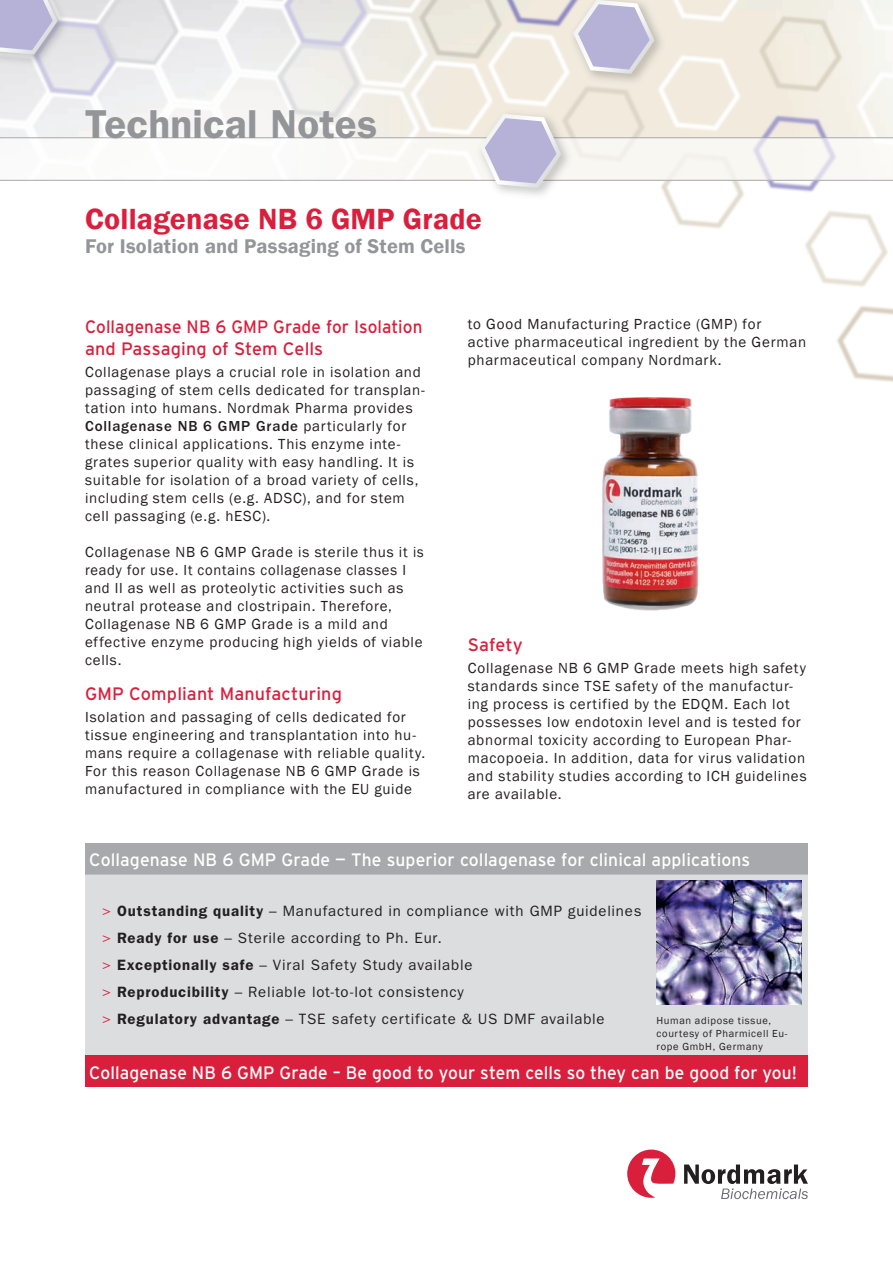
<style>
.page{position:relative;width:893px;height:1263px;background:#fff}
.page>*{position:absolute;margin:0;border:0;box-sizing:border-box;transform-origin:0 0}
.t1{font:40.5px "Franklin Gothic LT Pro Dm";letter-spacing:.005em;color:#939598}
.t2{font:600 30px "Franklin Gothic";letter-spacing:.005em;color:#da1f3d}
.t3{font:600 20.4px "Franklin Gothic";letter-spacing:.01em;color:#939598}
.t4{font:18px "Interstate";letter-spacing:.005em;color:#fff}
.t5{font:18px "Interstate";letter-spacing:.005em;color:#fff;scale:.96 1}
.t6{font:18px/21.6px "Interstate";letter-spacing:.005em;color:#da1f3d;scale:.95 1}
.t7{font:18px "Interstate";letter-spacing:.005em;color:#da1f3d}
.t8{font:15px/18px "Franklin Gothic";letter-spacing:.05em;color:#231f20}
.t9{font:15px/27px "Franklin Gothic LT Pro";letter-spacing:.055em;color:#231f20}
.t10{font:500 15px "Franklin Gothic LT Pro";letter-spacing:.055em;color:#231f20}
.t11{font:10.5px/12.6px "Franklin Gothic";letter-spacing:.065em;color:#231f20}
.s1{font-family:"Franklin Gothic";font-weight:400}
.s2{color:#da1f3d}
.s3{font-family:"Franklin Gothic LT Pro Dm"}
</style>
<div class="page">
<img style="left:555px;top:80px;width:49px;height:57px">
<img style="left:604px;top:2px;width:190px;height:135px">
<img style="left:803px;top:18px;width:90px;height:119px">
<img style="left:805px;top:245px;width:83px;height:8px">
<img style="left:808px;top:253px;width:85px;height:129px">
<img style="left:170px;top:0;width:122px;height:137px">
<img style="left:356px;top:101px;width:115px;height:36px">
<img style="left:365px;top:0;width:190px;height:112px">
<img style="left:608px;top:99px;width:91px;height:128px">
<img style="left:0;top:0;width:170px;height:137px">
<img style="left:447px;top:0;width:117px;height:80px">
<img style="left:699px;top:62px;width:190px;height:183px">
<img style="left:230px;top:0;width:190px;height:101px">
<img style="left:564px;top:0;width:106px;height:90px">
<svg style="left:573px;top:0;width:82px;height:74px;background:#cbc7d9"></svg>
<img style="left:0;top:0;width:73px;height:70px">
<svg style="left:0;top:0;width:58px;height:55px;background:#bfbcd8"></svg>
<div style="left:0;top:138px;width:893px;height:42px;background:#faf9f6"></div>
<hr style="left:0;top:137px;width:893px;height:1px;background:#a8a9ad">
<hr style="left:0;top:180px;width:893px;height:1px;background:#a8a9ad">
<img style="left:602px;top:397px;width:97px;height:214px">
<img style="left:471px;top:105px;width:106px;height:90px">
<svg style="left:480px;top:114px;width:81px;height:74px"></svg>
<div style="left:85px;top:843px;width:723px;height:31px;background:#a8a9ad"></div>
<div style="left:85px;top:874px;width:723px;height:181px;background:#dcdddf"></div>
<div style="left:85px;top:1055px;width:723px;height:32px;background:#da1f3d"></div>
<img style="left:657px;top:880px;width:144px;height:125px">
<svg style="left:627px;top:1149px;width:48px;height:49px"></svg>
<svg style="left:684px;top:1164px;width:124px;height:35px"></svg>
<h1 class="t1" style="left:85px;top:100px;width:294px">Technical Notes</h1>
<h2 class="t2" style="left:85px;top:200px;width:398px">Collagenase NB 6 GMP Grade</h2>
<h3 class="t3" style="left:85px;top:234px;width:382px">For Isolation and Passaging of Stem Cells</h3>
<p class="t6" style="left:85px;top:316px;width:357px">Collagenase NB 6 GMP Grade for Isolation and Passaging of Stem Cells</p>
<p class="t8" style="left:85px;top:364px;width:341px">Collagenase plays a crucial role in isolation and passaging of stem cells dedicated for transplan&shy;tation into humans. Nordmak Pharma provides</p>
<p class="t10" style="left:85px;top:418px;width:323px">Collagenase NB 6 GMP Grade <span class="s1">particularly for</span></p>
<p class="t8" style="left:85px;top:436px;width:335px">these clinical applications. This enzyme inte&shy;grates superior quality with easy handling. It is suitable for isolation of a broad variety of cells, including stem cells (e.g. ADSC), and for stem cell passaging (e.g. hESC).</p>
<p class="t8" style="left:85px;top:544px;width:340px">Collagenase NB 6 GMP Grade is sterile thus it is ready for use. It contains collagenase classes I and II as well as proteolytic activities such as neutral protease and clostripain. Therefore, Collagenase NB 6 GMP Grade is a mild and effective enzyme producing high yields of viable cells.</p>
<p class="t7" style="left:85px;top:683px;width:258px">GMP Compliant Manufacturing</p>
<p class="t8" style="left:85px;top:708px;width:342px">Isolation and passaging of cells dedicated for tissue engineering and transplantation into hu&shy;mans require a collagenase with reliable quality.<br>For this reason Collagenase NB 6 GMP Grade is manufactured in compliance with the EU guide</p>
<p class="t8" style="left:468px;top:316px;width:340px">to Good Manufacturing Practice (GMP) for active pharmaceutical ingredient by the German pharmaceutical company Nordmark.</p>
<p class="t7" style="left:468px;top:634px;width:57px">Safety</p>
<p class="t8" style="left:468px;top:659px;width:340px">Collagenase NB 6 GMP Grade meets high safety standards since TSE safety of the manufactur&shy;ing process is certified by the EDQM. Each lot possesses low endotoxin level and is tested for abnormal toxicity according to European Phar&shy;macopoeia. In addition, data for virus validation and stability studies according to ICH guidelines are available.</p>
<p class="t4" style="left:89px;top:850px;width:662px">Collagenase NB 6 GMP Grade — The superior collagenase for clinical applications</p>
<p class="t9" style="left:102px;top:898px;width:541px"><span class="s2">&gt;</span> <span class="s3">Outstanding quality</span> – Manufactured in compliance with GMP guidelines <span class="s2">&gt;</span> <span class="s3">Ready for use</span> – Sterile according to Ph. Eur.<br><span class="s2">&gt;</span> <span class="s3">Exceptionally safe</span> – Viral Safety Study available<br><span class="s2">&gt;</span> <span class="s3">Reproducibility</span> – Reliable lot-to-lot consistency<br><span class="s2">&gt;</span> <span class="s3">Regulatory advantage</span> – TSE safety certificate &amp; US DMF available</p>
<p class="t11" style="left:657px;top:1015px;width:132px">Human adipose tissue, courtesy of Pharmicell Eu&shy;rope GmbH, Germany</p>
<p class="t5" style="left:89px;top:1062px;width:739px">Collagenase NB 6 GMP Grade – Be good to your stem cells so they can be good for you!</p>
</div>
